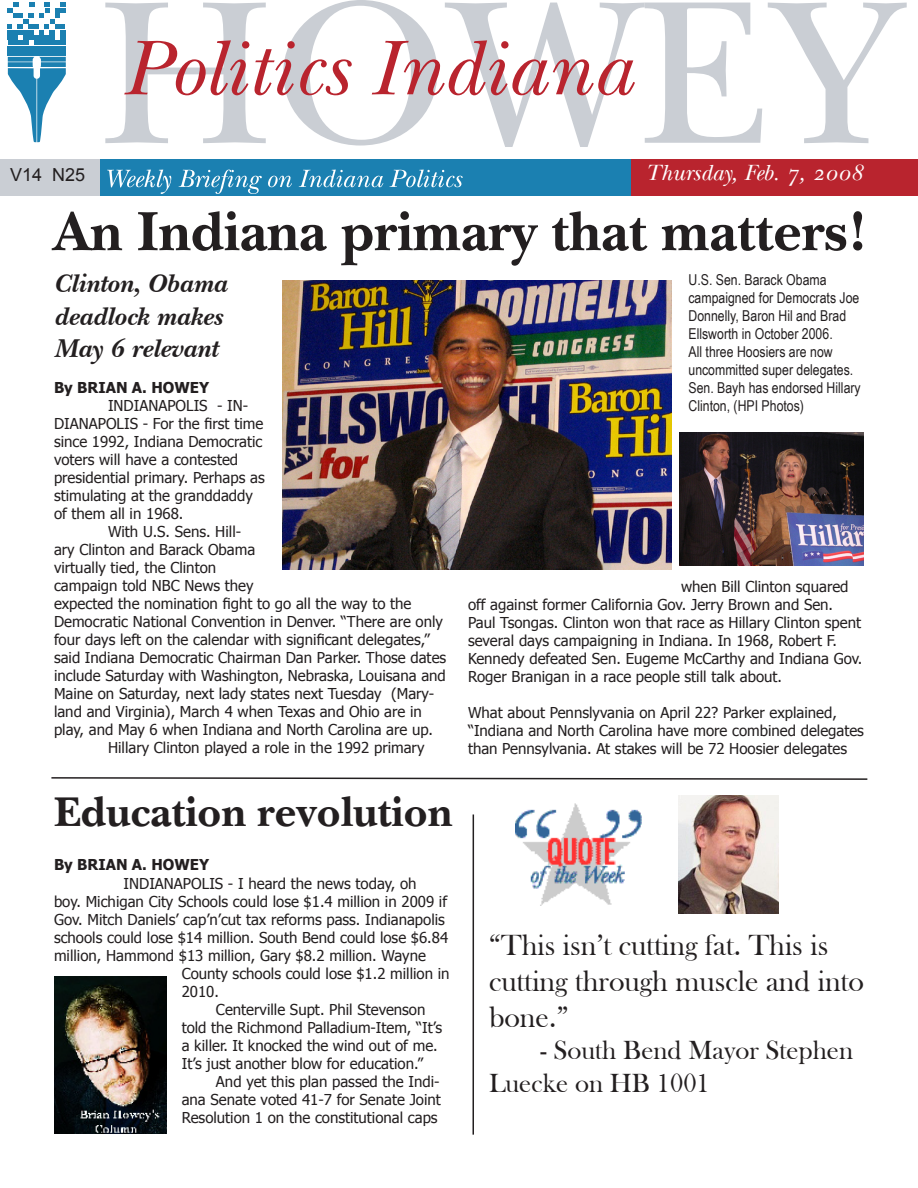
<style>
.page{position:relative;width:918px;height:1188px;background:#fff}
.page>*{position:absolute;margin:0;border:0;box-sizing:border-box;transform-origin:0 0}
.t1{font:italic 81px "New Baskerville";color:#b9242e}
.t2{font:700 57px "Baskerville Black S Si";color:#231f20}
.t3{font:700 43.5px "Baskerville Black S Si";color:#231f20}
.t4{font:30px/36px "Bask Old Face";color:#231f20}
.t5{font:700 27px "Baskerville Old Style S Si";color:#231f20}
.t6{font:27px/32.4px "Bask Old Face";color:#231f20}
.t7{font:23.1px "Baskerville Old Style S Si Normal";color:#fff}
.t8{font:18px "Arial";color:#231f20}
.t9{font:15px/18px "Tahoma";color:#231f20}
.t10{font:15px/18px "Arial Narrow";color:#231f20}
.t11{font:700 15px "Tahoma";color:#231f20}
</style>
<div class="page">
<div style="left:8px;top:51px;width:58px;height:5px;background:#1b80b1"></div>
<div style="left:8px;top:46px;width:58px;height:5px;background:#1b80b1"></div>
<svg style="left:8px;top:57px;width:58px;height:85px"></svg>
<svg style="left:8px;top:3px;width:58px;height:37px"></svg>
<hr style="left:34px;top:41px;width:32px;height:4px;background:#1b80b1">
<hr style="left:8px;top:41px;width:21px;height:4px;background:#1b80b1">
<svg style="left:105px;top:3px;width:161px;height:140px"></svg>
<svg style="left:283px;top:0;width:154px;height:146px"></svg>
<svg style="left:445px;top:3px;width:317px;height:144px"></svg>
<svg style="left:768px;top:3px;width:139px;height:140px"></svg>
<div style="left:0;top:160px;width:918px;height:36px;background:#1b80b1"></div>
<div style="left:0;top:160px;width:100px;height:36px;background:#caced4"></div>
<svg style="left:107px;top:170px;width:64px;height:24px"></svg>
<svg style="left:179px;top:170px;width:83px;height:24px"></svg>
<svg style="left:268px;top:176px;width:24px;height:11px"></svg>
<svg style="left:299px;top:170px;width:84px;height:17px"></svg>
<svg style="left:390px;top:170px;width:73px;height:17px"></svg>
<div style="left:631px;top:160px;width:287px;height:36px;background:#b9242e"></div>
<img style="left:515px;top:803px;width:127px;height:102px">
<hr style="left:472px;top:814px;width:2px;height:321px;background:#231f20">
<svg style="left:51px;top:777px;width:817px;height:3px"></svg>
<img style="left:54px;top:977px;width:113px;height:157px">
<img style="left:282px;top:280px;width:390px;height:290px">
<img style="left:679px;top:432px;width:185px;height:134px">
<img style="left:678px;top:795px;width:100px;height:119px">
<p class="t1" style="left:123px;top:21px;width:510px">Politics Indiana</p>
<p class="t7" style="left:646px;top:158px;width:219px">Thursday, Feb. 7, 2008</p>
<p class="t2" style="left:54px;top:198px;width:815px">An Indiana primary that matters!</p>
<p class="t5" style="left:54px;top:267px;width:175px">Clinton, Obama</p>
<p class="t5" style="left:54px;top:299px;width:170px">deadlock makes</p>
<p class="t5" style="left:54px;top:332px;width:166px">May 6 relevant</p>
<p class="t11" style="left:54px;top:377px;width:157px">By BRIAN A. HOWEY</p>
<p class="t9" style="left:54px;top:396px;width:212px;text-indent:54px">INDIANAPOLIS - IN-<br>DIANAPOLIS - For the first time since 1992, Indiana Democratic voters will have a contested presidential primary. Perhaps as stimulating at the granddaddy of them all in 1968.</p>
<p class="t9" style="left:54px;top:522px;width:394px;text-indent:54px">With U.S. Sens. Hill-<br>ary Clinton and Barack Obama<br>virtually tied, the Clinton<br>campaign told NBC News they<br>expected the nomination fight to go all the way to the Democratic National Convention in Denver. “There are only four days left on the calendar with significant delegates,” said Indiana Democratic Chairman Dan Parker. Those dates include Saturday with Washington, Nebraska, Louisana and Maine on Saturday, next lady states next Tuesday (Mary&shy;land and Virginia), March 4 when Texas and Ohio are in play, and May 6 when Indiana and North Carolina are up.</p>
<p class="t9" style="left:108px;top:738px;width:318px">Hillary Clinton played a role in the 1992 primary</p>
<p class="t8" style="left:10px;top:164px;width:77px">V14 N25</p>
<p class="t10" style="left:688px;top:271px;width:174px">U.S. Sen. Barack Obama campaigned for Democrats Joe<br>Donnelly, Baron Hil and Brad<br>Ellsworth in October 2006.<br>All three Hoosiers are now uncommitted super delegates.<br>Sen. Bayh has endorsed Hillary<br>Clinton, (HPI Photos)</p>
<p class="t9" style="left:468px;top:577px;width:396px;text-indent:213px">when Bill Clinton squared off against former California Gov. Jerry Brown and Sen.<br>Paul Tsongas. Clinton won that race as Hillary Clinton spent several days campaigning in Indiana. In 1968, Robert F.<br>Kennedy defeated Sen. Eugeme McCarthy and Indiana Gov.<br>Roger Branigan in a race people still talk about.</p>
<p class="t9" style="left:468px;top:703px;width:397px">What about Pennslyvania on April 22? Parker explained, “Indiana and North Carolina have more combined delegates than Pennsylvania. At stakes will be 72 Hoosier delegates</p>
<p class="t3" style="left:54px;top:786px;width:400px">Education revolution</p>
<p class="t11" style="left:54px;top:854px;width:157px">By BRIAN A. HOWEY</p>
<p class="t9" style="left:124px;top:874px;width:295px">INDIANAPOLIS - I heard the news today, oh</p>
<p class="t9" style="left:54px;top:892px;width:395px">boy. Michigan City Schools could lose $1.4 million in 2009 if</p>
<p class="t9" style="left:54px;top:910px;width:392px">Gov. Mitch Daniels’ cap’n’cut tax reforms pass. Indianapolis</p>
<p class="t9" style="left:54px;top:928px;width:396px">schools could lose $14 million. South Bend could lose $6.84</p>
<p class="t9" style="left:54px;top:946px;width:373px">million, Hammond $13 million, Gary $8.2 million. Wayne</p>
<p class="t9" style="left:182px;top:964px;width:269px">County schools could lose $1.2 million in</p>
<p class="t9" style="left:182px;top:982px;width:39px">2010.</p>
<p class="t9" style="left:182px;top:1000px;width:262px;text-indent:34px">Centerville Supt. Phil Stevenson told the Richmond Palladium-Item, “It’s a killer. It knocked the wind out of me.<br>It’s just another blow for education.”</p>
<p class="t9" style="left:182px;top:1072px;width:261px;text-align:justify;text-indent:34px">And yet this plan passed the Indi&shy;ana Senate voted 41-7 for Senate Joint Resolution 1 on the constitutional caps</p>
<p class="t4" style="left:489px;top:928px;width:376px">“This isn’t cutting fat. This is cutting through muscle and into bone.”</p>
<p class="t6" style="left:489px;top:1035px;width:366px;text-indent:51px">- South Bend Mayor Stephen<br>Luecke on HB 1001</p>
</div>
